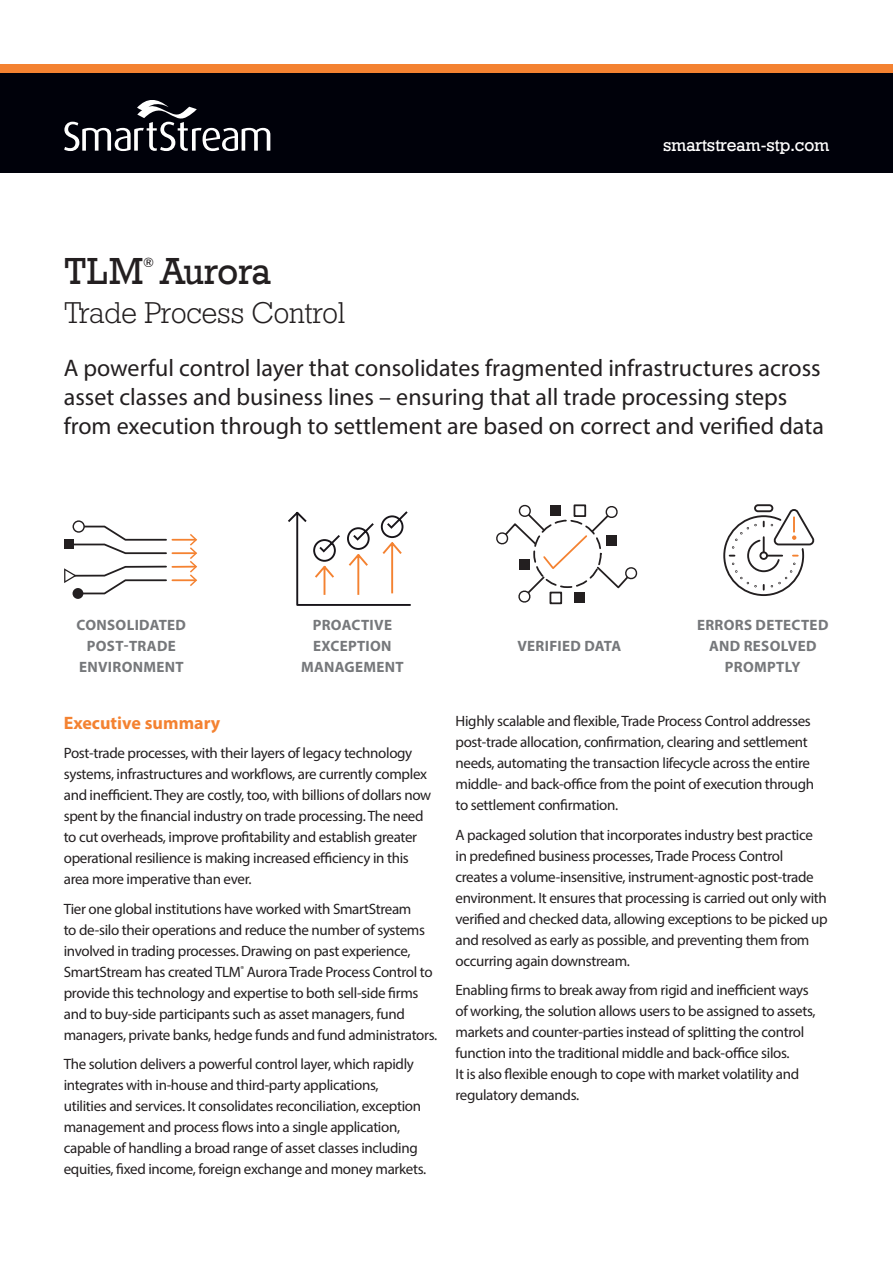
<style>
.page{position:relative;width:893px;height:1263px;background:#fff}
.page>*{position:absolute;margin:0;border:0;box-sizing:border-box;transform-origin:0 0}
.t1{font:37.5px "Geometric Slab 712 BT Medium A";color:#231f20}
.t2{font:30px "Geometric Slab 712 BT Light A";color:#231f20}
.t3{font:24px/28.8px "Myriad Pro";color:#231f20}
.t4{font:18px "Geometric Slab 712 BT Medium A";color:#fff}
.t5{font:700 18px "Myriad Pro";color:#f48231}
.t6{font:15px/21px "Myriad Pro";letter-spacing:-.02em;color:#231f20}
.t7{font:700 15px/21px "Myriad Pro";letter-spacing:.02em;color:#76787b;text-align:center}
.t8{font:13.05px "Geometric Slab 712 BT Medium A";color:#231f20}
</style>
<div class="page">
<div style="left:0;top:64px;width:893px;height:100px;background:#f48231"></div>
<div style="left:0;top:73px;width:893px;height:100px;background:#00010a"></div>
<svg style="left:64px;top:100px;width:206px;height:51px"></svg>
<div style="left:64px;top:540px;width:10px;height:9px;background:#231f20"></div>
<svg style="left:67px;top:520px;width:100px;height:35px"></svg>
<svg style="left:64px;top:565px;width:103px;height:30px"></svg>
<div style="left:73px;top:588px;width:10px;height:11px;background:#231f20;border-radius:50%"></div>
<hr style="left:172px;top:552px;width:24px;height:2px;background:#f48231">
<hr style="left:172px;top:566px;width:24px;height:2px;background:#f48231">
<hr style="left:172px;top:539px;width:24px;height:2px;background:#f48231">
<hr style="left:172px;top:579px;width:24px;height:2px;background:#f48231">
<svg style="left:190px;top:534px;width:7px;height:52px"></svg>
<svg style="left:288px;top:511px;width:123px;height:95px"></svg>
<svg style="left:496px;top:504px;width:141px;height:99px"></svg>
<div style="left:519px;top:559px;width:11px;height:11px;background:#231f20"></div>
<div style="left:606px;top:535px;width:11px;height:11px;background:#231f20"></div>
<div style="left:550px;top:592px;width:12px;height:12px;border:2px solid #231f20"></div>
<div style="left:574px;top:592px;width:11px;height:11px;background:#231f20"></div>
<div style="left:550px;top:505px;width:11px;height:11px;background:#231f20"></div>
<div style="left:574px;top:504px;width:12px;height:13px;border:2px solid #231f20"></div>
<svg style="left:723px;top:507px;width:91px;height:89px"></svg>
<div style="left:754px;top:504px;width:19px;height:8px;border:2px solid #231f20;border-radius:3px"></div>
<h1 class="t1" style="left:64px;top:248px;width:81px">TLM</h1>
<p class="t8" style="left:143px;top:255px;width:12px">®</p>
<h1 class="t1" style="left:161px;top:248px;width:112px">Aurora</h1>
<h2 class="t2" style="left:64px;top:294px;width:283px">Trade Process Control</h2>
<p class="t4" style="left:663px;top:133px;width:168px">smartstream-stp.com</p>
<h3 class="t3" style="left:64px;top:353px;width:762px">A powerful control layer that consolidates fragmented infrastructures across asset classes and business lines – ensuring that all trade processing steps from execution through to settlement are based on correct and verified data</h3>
<p class="t7" style="left:77px;top:614px;width:111px">CONSOLIDATED<br>POST-TRADE<br>ENVIRONMENT</p>
<p class="t7" style="left:301px;top:614px;width:104px">PROACTIVE<br>EXCEPTION<br>MANAGEMENT</p>
<p class="t5" style="left:64px;top:711px;width:158px">Executive summary</p>
<p class="t6" style="left:64px;top:742px;width:369px">Post-trade processes, with their layers of legacy technology systems, infrastructures and workflows, are currently complex and inefficient. They are costly, too, with billions of dollars now spent by the financial industry on trade processing. The need to cut overheads, improve profitability and establish greater operational resilience is making increased efficiency in this area more imperative than ever.</p>
<p class="t6" style="left:64px;top:898px;width:375px">Tier one global institutions have worked with SmartStream<br>to de-silo their operations and reduce the number of systems involved in trading processes. Drawing on past experience, SmartStream has created TLM<sup>®</sup> Aurora Trade Process Control to provide this technology and expertise to both sell-side firms and to buy-side participants such as asset managers, fund managers, private banks, hedge funds and fund administrators.</p>
<p class="t6" style="left:64px;top:1053px;width:364px">The solution delivers a powerful control layer, which rapidly integrates with in-house and third-party applications,<br>utilities and services. It consolidates reconciliation, exception management and process flows into a single application, capable of handling a broad range of asset classes including equities, fixed income, foreign exchange and money markets.</p>
<p class="t7" style="left:517px;top:635px;width:105px">VERIFIED DATA</p>
<p class="t7" style="left:697px;top:614px;width:133px">ERRORS DETECTED<br>AND RESOLVED<br>PROMPTLY</p>
<p class="t6" style="left:455px;top:711px;width:360px">Highly scalable and flexible, Trade Process Control addresses post-trade allocation, confirmation, clearing and settlement needs, automating the transaction lifecycle across the entire middle- and back-office from the point of execution through to settlement confirmation.</p>
<p class="t6" style="left:455px;top:824px;width:374px">A packaged solution that incorporates industry best practice in predefined business processes, Trade Process Control creates a volume-insensitive, instrument-agnostic post-trade environment. It ensures that processing is carried out only with verified and checked data, allowing exceptions to be picked up and resolved as early as possible, and preventing them from occurring again downstream.</p>
<p class="t6" style="left:455px;top:980px;width:362px">Enabling firms to break away from rigid and inefficient ways of working, the solution allows users to be assigned to assets, markets and counter-parties instead of splitting the control function into the traditional middle and back-office silos.<br>It is also flexible enough to cope with market volatility and regulatory demands.</p>
</div>
